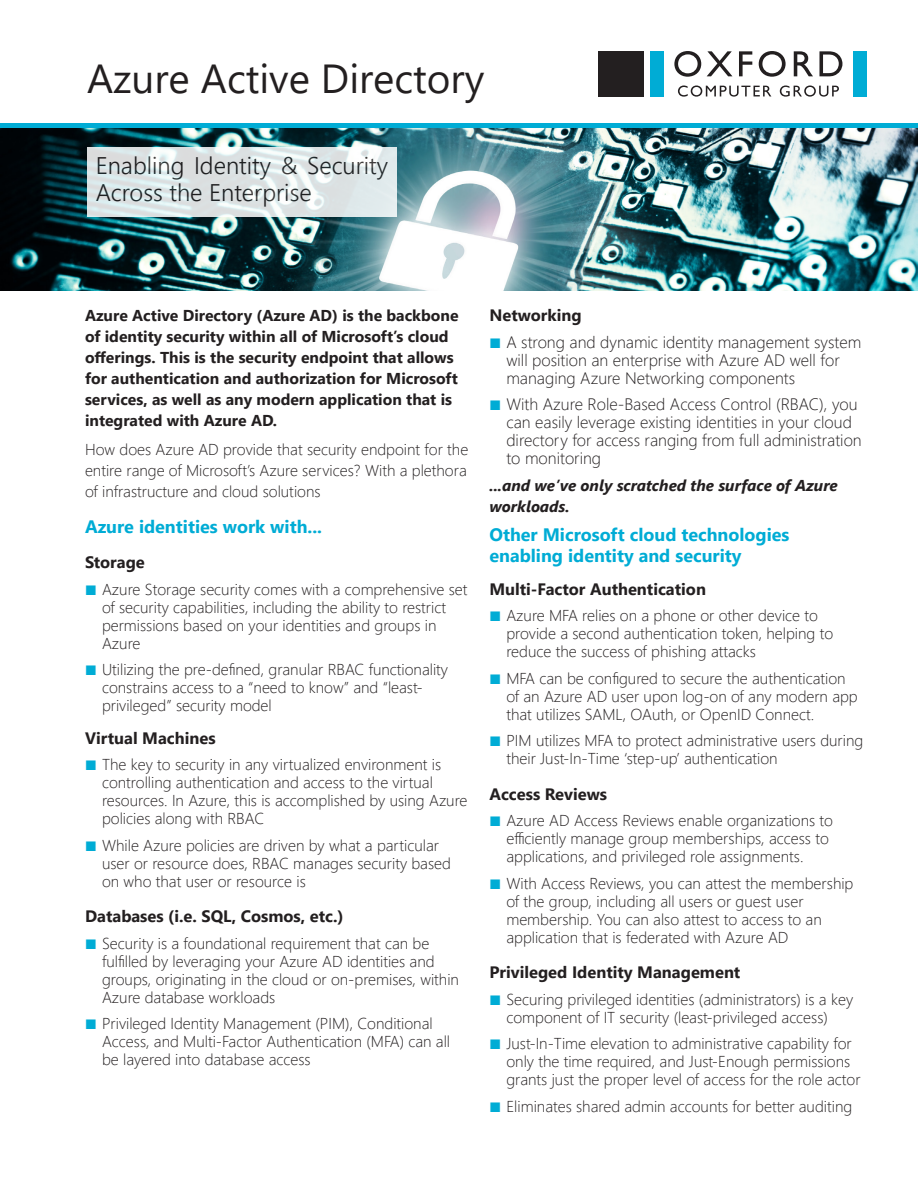
<style>
.page{position:relative;width:918px;height:1188px;background:#fff}
.page>*{position:absolute;margin:0;border:0;box-sizing:border-box;transform-origin:0 0}
.t1{font:40.5px "Segoe UI";color:#231f20}
.t2{font:300 24px/27px "Segoe UI";color:#231f20}
.Subhead{font:700 18px/21px "Segoe UI";color:#00acd5}
.t3{font:300 16.5px/18px "Segoe UI";color:#231f20}
.Subhead-2{font:700 16.5px "Segoe UI";color:#231f20}
.Subhead-3{font:300 15.75px/18px "Segoe UI";color:#231f20}
.Subhead-4{font:700 15.75px/21px "Segoe UI";color:#231f20}
.Subhead-5{font:italic 700 15.75px/21px "Segoe UI";color:#231f20}
.s1{font-size:13.5px;color:#00acd5}
</style>
<div class="page">
<div style="left:651px;top:51px;width:13px;height:45px;background:#00acd5"></div>
<div style="left:853px;top:51px;width:14px;height:45px;background:#00acd5"></div>
<svg style="left:674px;top:51px;width:27px;height:26px"></svg>
<svg style="left:707px;top:51px;width:25px;height:25px"></svg>
<svg style="left:739px;top:51px;width:13px;height:25px"></svg>
<svg style="left:759px;top:51px;width:27px;height:26px"></svg>
<svg style="left:794px;top:51px;width:19px;height:25px"></svg>
<svg style="left:819px;top:51px;width:23px;height:25px"></svg>
<svg style="left:678px;top:86px;width:93px;height:11px"></svg>
<svg style="left:780px;top:86px;width:59px;height:11px"></svg>
<div style="left:599px;top:51px;width:45px;height:45px;background:#231f20"></div>
<img style="left:0;top:128px;width:918px;height:163px">
<svg style="left:87px;top:148px;width:310px;height:69px;fill:#dbe4e5"></svg>
<div style="left:0;top:123px;width:918px;height:5px;background:#00acd5"></div>
<p class="t1" style="left:87px;top:41px;width:399px">Azure Active Directory</p>
<h2 class="t2" style="left:96px;top:149px;width:294px">Enabling Identity &amp; Security<br>Across the Enterprise</h2>
<p class="Subhead-4" style="left:85px;top:303px;width:375px">Azure Active Directory (Azure AD) is the backbone of identity security within all of Microsoft’s cloud offerings. This is the security endpoint that allows for authentication and authorization for Microsoft services, as well as any modern application that is integrated with Azure AD.</p>
<p class="Subhead-3" style="left:85px;top:437px;width:385px;line-height:21px;text-align:justify">How does Azure AD provide that security endpoint for the entire range of Microsoft’s Azure services? With a plethora of infrastructure and cloud solutions</p>
<p class="Subhead" style="left:85px;top:514px;width:239px">Azure identities work with...</p>
<p class="Subhead-2" style="left:85px;top:547px;width:61px">Storage</p>
<p class="Subhead-3" style="left:102px;top:578px;width:367px;text-indent:-17px"><span class="s1">■</span> Azure Storage security comes with a comprehensive set of security capabilities, including the ability to restrict permissions based on your identities and groups in Azure</p>
<p class="Subhead-3" style="left:102px;top:659px;width:348px;text-indent:-17px"><span class="s1">■</span> Utilizing the pre-defined, granular RBAC functionality constrains access to a “need to know” and “least&shy;privileged” security model</p>
<p class="Subhead-2" style="left:85px;top:722px;width:132px">Virtual Machines</p>
<p class="Subhead-3" style="left:102px;top:754px;width:367px;text-indent:-17px"><span class="s1">■</span> The key to security in any virtualized environment is controlling authentication and access to the virtual resources. In Azure, this is accomplished by using Azure policies along with RBAC</p>
<p class="Subhead-3" style="left:102px;top:835px;width:350px;text-indent:-17px"><span class="s1">■</span> While Azure policies are driven by what a particular user or resource does, RBAC manages security based on who that user or resource is</p>
<p class="Subhead-2" style="left:85px;top:901px;width:260px">Databases (i.e. SQL, Cosmos, etc.)</p>
<p class="Subhead-3" style="left:102px;top:933px;width:359px;text-indent:-17px"><span class="s1">■</span> Security is a foundational requirement that can be fulfilled by leveraging your Azure AD identities and groups, originating in the cloud or on-premises, within Azure database workloads</p>
<p class="Subhead-3" style="left:102px;top:1013px;width:350px;text-indent:-17px"><span class="s1">■</span> Privileged Identity Management (PIM), Conditional<br>Access, and Multi-Factor Authentication (MFA) can all be layered into database access</p>
<p class="Subhead-2" style="left:489px;top:300px;width:94px">Networking</p>
<p class="t3" style="left:506px;top:331px;width:356px;text-indent:-17px"><span class="s1">■</span> A strong and dynamic identity management system will position an enterprise with Azure AD well for managing Azure Networking components</p>
<p class="t3" style="left:506px;top:394px;width:357px;text-indent:-17px"><span class="s1">■</span> With Azure Role-Based Access Control (RBAC), you can easily leverage existing identities in your cloud directory for access ranging from full administration to monitoring</p>
<p class="Subhead-5" style="left:489px;top:473px;width:350px">...and we’ve only scratched the surface of Azure workloads.</p>
<p class="Subhead" style="left:489px;top:523px;width:302px">Other Microsoft cloud technologies enabling identity and security</p>
<p class="Subhead-2" style="left:489px;top:573px;width:218px">Multi-Factor Authentication</p>
<p class="Subhead-3" style="left:506px;top:605px;width:328px;text-indent:-17px"><span class="s1">■</span> Azure MFA relies on a phone or other device to provide a second authentication token, helping to reduce the success of phishing attacks</p>
<p class="Subhead-3" style="left:506px;top:668px;width:353px;text-indent:-17px"><span class="s1">■</span> MFA can be configured to secure the authentication of an Azure AD user upon log-on of any modern app that utilizes SAML, OAuth, or OpenID Connect.</p>
<p class="Subhead-3" style="left:506px;top:730px;width:358px;text-indent:-17px"><span class="s1">■</span> PIM utilizes MFA to protect administrative users during their Just-In-Time ‘step-up’ authentication</p>
<p class="Subhead-2" style="left:489px;top:778px;width:119px">Access Reviews</p>
<p class="Subhead-3" style="left:506px;top:810px;width:328px;text-indent:-17px"><span class="s1">■</span> Azure AD Access Reviews enable organizations to efficiently manage group memberships, access to applications, and privileged role assignments.</p>
<p class="Subhead-3" style="left:506px;top:873px;width:349px;text-indent:-17px"><span class="s1">■</span> With Access Reviews, you can attest the membership of the group, including all users or guest user membership. You can also attest to access to an application that is federated with Azure AD</p>
<p class="Subhead-2" style="left:489px;top:957px;width:253px">Privileged Identity Management</p>
<p class="Subhead-3" style="left:489px;top:989px;width:365px;text-align:center"><span class="s1">■</span> Securing privileged identities (administrators) is a key component of IT security (least-privileged access)</p>
<p class="Subhead-3" style="left:506px;top:1033px;width:356px;text-indent:-17px"><span class="s1">■</span> Just-In-Time elevation to administrative capability for only the time required, and Just-Enough permissions grants just the proper level of access for the role actor</p>
<p class="Subhead-3" style="left:489px;top:1096px;width:364px"><span class="s1">■</span> Eliminates shared admin accounts for better auditing</p>
</div>
